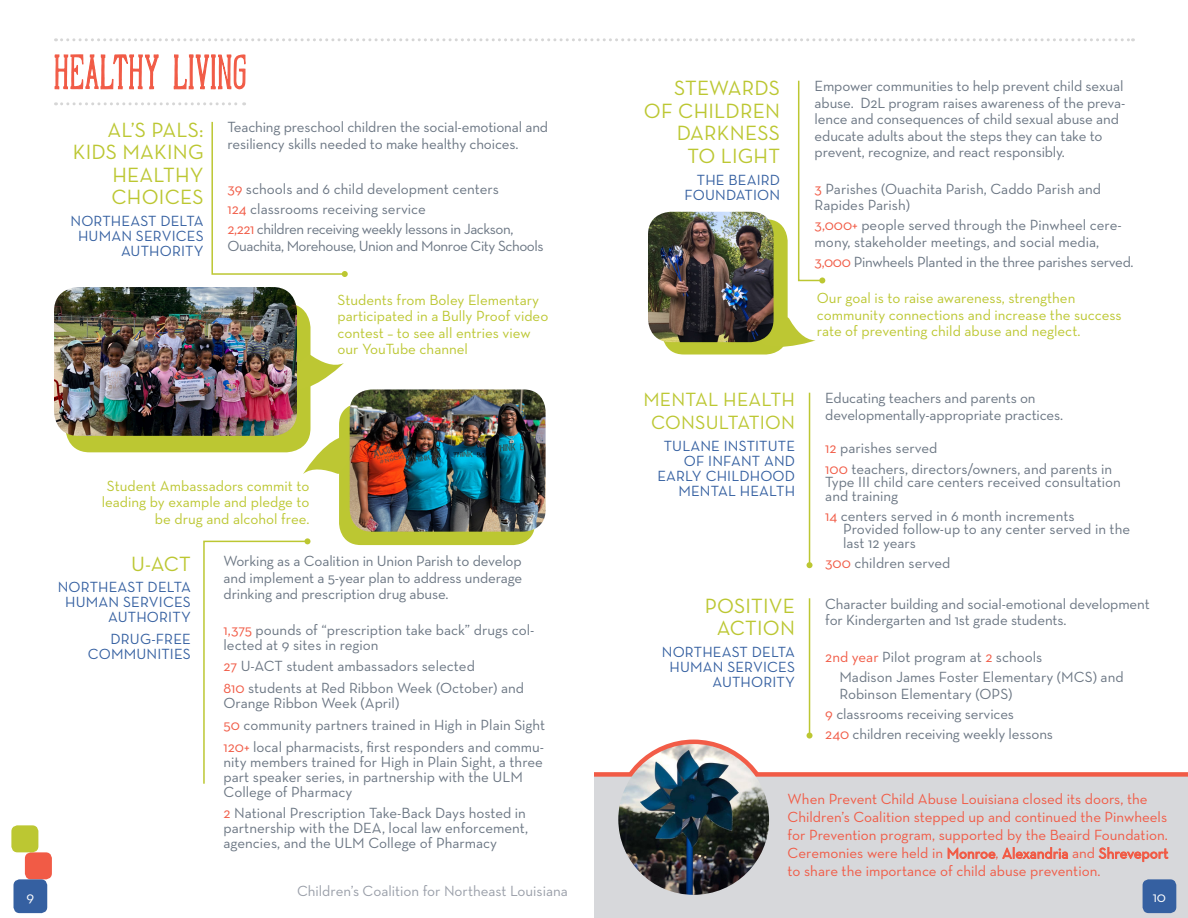
<style>
.page{position:relative;width:1188px;height:918px;background:#fff}
.page>*{position:absolute;margin:0;border:0;box-sizing:border-box;transform-origin:0 0}
.t1{font:51px "Hand Shop Typography A24";letter-spacing:-.015em;color:#f15b46}
.t2{font:21px/22.5px "Neutra Text";letter-spacing:.01em;color:#bcc732;text-align:right}
.t3{font:19.5px/22.5px "Neutra Text";letter-spacing:.01em;color:#bcc732;text-align:center}
.t4{font:15px/16.5px "Neutra Text";letter-spacing:-.005em;color:#6b7683}
.t5{font:15px/16.5px "Neutra Text";color:#bcc732}
.t6{font:15px/18px "Neutra Text";color:#f15b46}
.t7{font:15px/15px "Neutra Text";letter-spacing:.01em;color:#3560a1;text-align:right}
.t8{font:15px/16.5px "Neutra Text";letter-spacing:-.03em;color:#6b7683}
.t9{font:15px "Neutra Text";color:#9a9fa9}
.t10{font:15px "Neutra Text";color:#fff}
.s1{color:#f15b46}
</style>
<div class="page">
<div style="left:25px;top:852px;width:27px;height:27px;background:#f15b46;border-radius:6px"></div>
<div style="left:14px;top:879px;width:33px;height:34px;background:#3560a1;border-radius:6px"></div>
<div style="left:11px;top:825px;width:27px;height:27px;background:#bcc732;border-radius:6px"></div>
<div style="left:65px;top:304px;width:246px;height:148px;background:#bcc732;border-radius:24px"></div>
<div style="left:662px;top:219px;width:126px;height:136px;background:#bcc732;border-radius:22px"></div>
<div style="left:339px;top:403px;width:196px;height:142px;background:#bcc732;border-radius:22px"></div>
<svg style="left:203px;top:538px;width:107px;height:246px"></svg>
<svg style="left:54px;top:38px;width:1079px;height:245px"></svg>
<hr style="left:809px;top:393px;width:1px;height:172px;background:#bcc732">
<svg style="left:807px;top:562px;width:6px;height:6px"></svg>
<hr style="left:809px;top:598px;width:1px;height:138px;background:#bcc732">
<svg style="left:807px;top:733px;width:6px;height:6px"></svg>
<svg style="left:310px;top:353px;width:34px;height:36px"></svg>
<svg style="left:303px;top:436px;width:47px;height:39px"></svg>
<svg style="left:778px;top:315px;width:38px;height:36px"></svg>
<img style="left:54px;top:287px;width:243px;height:149px">
<img style="left:350px;top:389px;width:196px;height:143px">
<img style="left:648px;top:212px;width:126px;height:130px">
<div style="left:594px;top:774px;width:594px;height:144px;background:#d7d8db"></div>
<div style="left:594px;top:772px;width:594px;height:5px;background:#f15b46"></div>
<svg style="left:947px;top:847px;width:49px;height:12px"></svg>
<svg style="left:1002px;top:847px;width:66px;height:12px"></svg>
<svg style="left:1098px;top:847px;width:71px;height:15px"></svg>
<img style="left:618px;top:744px;width:151px;height:151px;border-radius:75px">
<div style="left:1143px;top:879px;width:33px;height:34px;background:#3560a1;border-radius:6px"></div>
<p class="t10" style="left:27px;top:887px;width:9px">9</p>
<p class="t1" style="left:54px;top:48px;width:195px">HEALTHY LIVING</p>
<p class="t2" style="left:73px;top:118px;width:132px">AL’S PALS:<br>KIDS MAKING<br>HEALTHY<br>CHOICES</p>
<p class="t7" style="left:71px;top:213px;width:135px">NORTHEAST DELTA<br>HUMAN SERVICES<br>AUTHORITY</p>
<p class="t4" style="left:815px;top:78px;width:312px">Empower communities to help prevent child sexual abuse. D2L program raises awareness of the preva&shy;lence and consequences of child sexual abuse and educate adults about the steps they can take to prevent, recognize, and react responsibly.</p>
<p class="t4" style="left:815px;top:180px;width:288px"><span class="s1">3</span> Parishes (Ouachita Parish, Caddo Parish and<br>Rapides Parish)</p>
<p class="t4" style="left:815px;top:217px;width:309px"><span class="s1">3,000+</span> people served through the Pinwheel cere&shy;mony, stakeholder meetings, and social media,</p>
<p class="t4" style="left:815px;top:253px;width:321px"><span class="s1">3,000</span> Pinwheels Planted in the three parishes served.</p>
<p class="t2" style="left:644px;top:77px;width:138px">STEWARDS<br>OF CHILDREN<br>DARKNESS<br>TO LIGHT</p>
<p class="t7" style="left:684px;top:172px;width:97px">THE BEAIRD<br>FOUNDATION</p>
<p class="t4" style="left:228px;top:119px;width:322px">Teaching preschool children the social-emotional and resiliency skills needed to make healthy choices.</p>
<p class="t4" style="left:228px;top:181px;width:273px"><span class="s1">39</span> schools and 6 child development centers</p>
<p class="t4" style="left:228px;top:201px;width:200px"><span class="s1">124</span> classrooms receiving service</p>
<p class="t8" style="left:228px;top:221px;width:318px"><span class="s1">2,221</span> children receiving weekly lessons in Jackson,<br>Ouachita, Morehouse, Union and Monroe City Schools</p>
<p class="t5" style="left:338px;top:291px;width:212px">Students from Boley Elementary participated in a Bully Proof video contest – to see all entries view our YouTube channel</p>
<p class="t5" style="left:817px;top:290px;width:306px">Our goal is to raise awareness, strengthen community connections and increase the success rate of preventing child abuse and neglect.</p>
<p class="t5" style="left:102px;top:477px;width:209px;text-align:right">Student Ambassadors commit to leading by example and pledge to be drug and alcohol free.</p>
<p class="t2" style="left:131px;top:552px;width:61px">U-ACT</p>
<p class="t7" style="left:58px;top:579px;width:135px">NORTHEAST DELTA<br>HUMAN SERVICES<br>AUTHORITY</p>
<p class="t7" style="left:88px;top:631px;width:105px">DRUG-FREE<br>COMMUNITIES</p>
<p class="t4" style="left:224px;top:553px;width:300px;text-align:justify">Working as a Coalition in Union Parish to develop and implement a 5-year plan to address underage drinking and prescription drug abuse.</p>
<p class="t4" style="left:224px;top:622px;width:313px;line-height:15px"><span class="s1">1,375</span> pounds of “prescription take back” drugs col&shy;lected at 9 sites in region</p>
<p class="t4" style="left:224px;top:658px;width:253px"><span class="s1">27</span> U-ACT student ambassadors selected</p>
<p class="t4" style="left:224px;top:680px;width:302px;line-height:15px"><span class="s1">810</span> students at Red Ribbon Week (October) and<br>Orange Ribbon Week (April)</p>
<p class="t4" style="left:224px;top:716px;width:323px"><span class="s1">50</span> community partners trained in High in Plain Sight</p>
<p class="t4" style="left:224px;top:739px;width:322px;line-height:15px"><span class="s1">120+</span> local pharmacists, first responders and commu&shy;nity members trained for High in Plain Sight, a three part speaker series, in partnership with the ULM College of Pharmacy</p>
<p class="t4" style="left:224px;top:806px;width:306px;line-height:15px"><span class="s1">2</span> National Prescription Take-Back Days hosted in partnership with the DEA, local law enforcement, agencies, and the ULM College of Pharmacy</p>
<p class="t9" style="left:297px;top:882px;width:272px">Children’s Coalition for Northeast Louisiana</p>
<p class="t3" style="left:643px;top:388px;width:153px">MENTAL HEALTH<br>CONSULTATION</p>
<p class="t7" style="left:657px;top:438px;width:139px">TULANE INSTITUTE<br>OF INFANT AND<br>EARLY CHILDHOOD<br>MENTAL HEALTH</p>
<p class="t2" style="left:705px;top:594px;width:92px;text-align:center">POSITIVE<br>ACTION</p>
<p class="t7" style="left:662px;top:644px;width:135px">NORTHEAST DELTA<br>HUMAN SERVICES<br>AUTHORITY</p>
<p class="t4" style="left:825px;top:390px;width:239px">Educating teachers and parents on developmentally-appropriate practices.</p>
<p class="t4" style="left:825px;top:440px;width:114px"><span class="s1">12</span> parishes served</p>
<p class="t4" style="left:825px;top:462px;width:297px;line-height:13.5px"><span class="s1">100</span> teachers, directors/owners, and parents in<br>Type III child care centers received consultation and training</p>
<p class="t4" style="left:825px;top:507px;width:251px"><span class="s1">14</span> centers served in 6 month increments</p>
<p class="t4" style="left:843px;top:522px;width:289px;line-height:13.5px">Provided follow-up to any center served in the last 12 years</p>
<p class="t4" style="left:825px;top:555px;width:127px"><span class="s1">300</span> children served</p>
<p class="t4" style="left:825px;top:595px;width:326px">Character building and social-emotional development for Kindergarten and 1st grade students.</p>
<p class="t4" style="left:825px;top:648px;width:219px"><span class="s1">2nd year</span> Pilot program at <span class="s1">2</span> schools</p>
<p class="t4" style="left:840px;top:668px;width:286px">Madison James Foster Elementary (MCS) and<br>Robinson Elementary (OPS)</p>
<p class="t4" style="left:825px;top:705px;width:190px"><span class="s1">9</span> classrooms receiving services</p>
<p class="t4" style="left:825px;top:725px;width:229px"><span class="s1">240</span> children receiving weekly lessons</p>
<p class="t6" style="left:788px;top:790px;width:382px">When Prevent Child Abuse Louisiana closed its doors, the Children’s Coalition stepped up and continued the Pinwheels for Prevention program, supported by the Beaird Foundation.<br>Ceremonies were held in Monroe, Alexandria and Shreveport to share the importance of child abuse prevention.</p>
<p class="t10" style="left:1153px;top:887px;width:15px">10</p>
</div>
